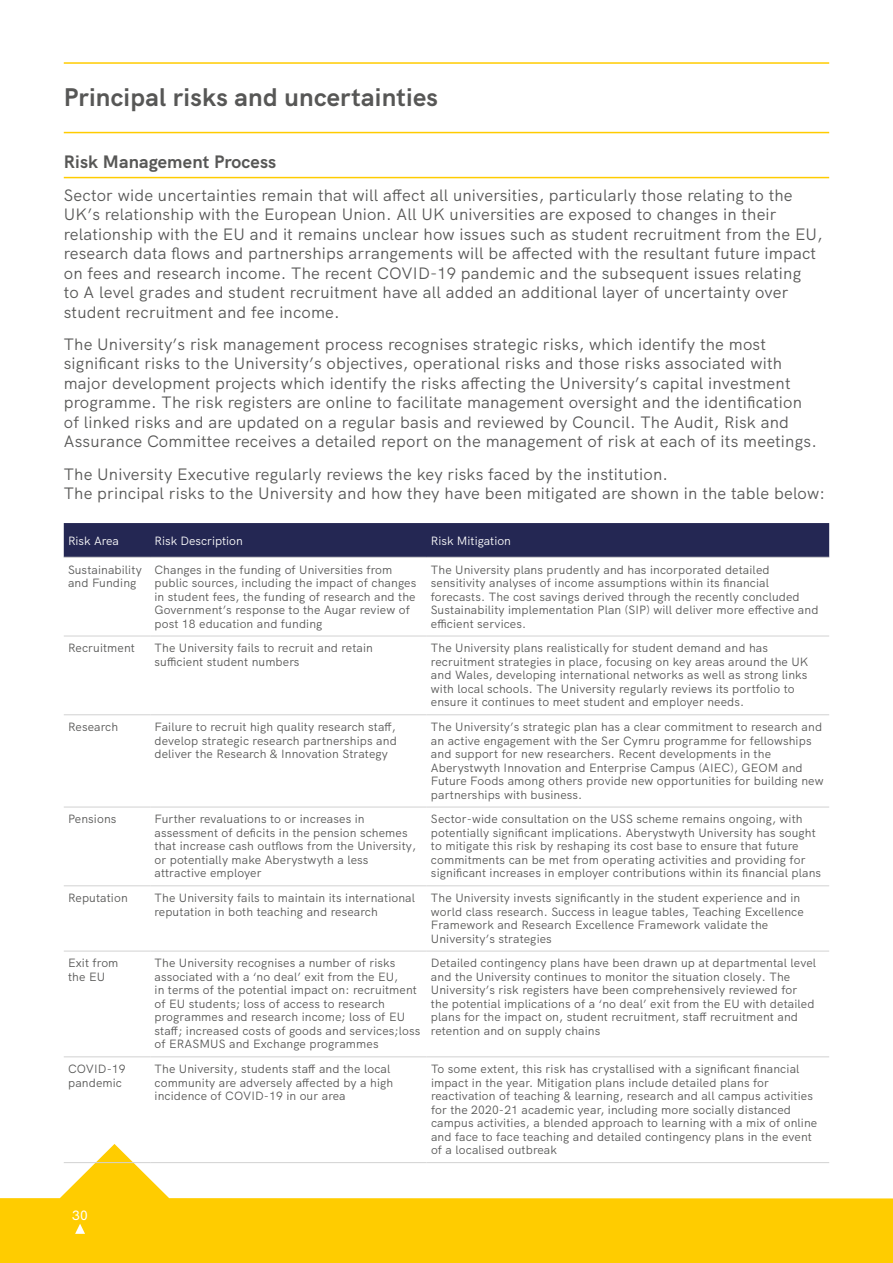
<style>
.page{position:relative;width:893px;height:1263px;background:#fff}
.page>*{position:absolute;margin:0;border:0;box-sizing:border-box;transform-origin:0 0}
.t1{font:700 25.5px "HK Grotesk";letter-spacing:.01em;color:#575756}
.t2{font:700 18px "HK Grotesk";letter-spacing:.01em;color:#575756}
.t3{font:16.5px/19.5px "HK Grotesk";letter-spacing:.01em;color:#575756}
.t4{font:500 13.5px "HK Grotesk";color:#fff}
.t5{font:12px/13.5px "HK Grotesk";letter-spacing:.01em;color:#575756}
.t6{font:12px "HK Grotesk";color:#fff}
</style>
<div class="page">
<svg style="left:0;top:1144px;width:893px;height:119px;fill:#fc0"></svg>
<svg style="left:75px;top:1224px;width:10px;height:10px"></svg>
<hr style="left:64px;top:62px;width:765px;height:2px;background:#fc0">
<hr style="left:64px;top:132px;width:765px;height:1px;background:#fc0">
<hr style="left:64px;top:177px;width:765px;height:1px;background:#fc0">
<div style="left:64px;top:523px;width:765px;height:34px;background:#242753"></div>
<hr style="left:64px;top:557px;width:86px;height:1px;background:#d2d2d2">
<hr style="left:150px;top:557px;width:277px;height:1px;background:#d2d2d2">
<hr style="left:427px;top:557px;width:402px;height:1px;background:#d2d2d2">
<hr style="left:64px;top:636px;width:86px;height:1px;background:#d2d2d2">
<hr style="left:150px;top:636px;width:277px;height:1px;background:#d2d2d2">
<hr style="left:427px;top:636px;width:402px;height:1px;background:#d2d2d2">
<hr style="left:64px;top:714px;width:86px;height:1px;background:#d2d2d2">
<hr style="left:150px;top:714px;width:277px;height:1px;background:#d2d2d2">
<hr style="left:427px;top:714px;width:402px;height:1px;background:#d2d2d2">
<hr style="left:64px;top:807px;width:86px;height:1px;background:#d2d2d2">
<hr style="left:150px;top:807px;width:277px;height:1px;background:#d2d2d2">
<hr style="left:427px;top:807px;width:402px;height:1px;background:#d2d2d2">
<hr style="left:64px;top:885px;width:86px;height:1px;background:#d2d2d2">
<hr style="left:150px;top:885px;width:277px;height:1px;background:#d2d2d2">
<hr style="left:427px;top:885px;width:402px;height:1px;background:#d2d2d2">
<hr style="left:64px;top:951px;width:86px;height:1px;background:#d2d2d2">
<hr style="left:150px;top:951px;width:277px;height:1px;background:#d2d2d2">
<hr style="left:427px;top:951px;width:402px;height:1px;background:#d2d2d2">
<hr style="left:64px;top:1056px;width:86px;height:1px;background:#d2d2d2">
<hr style="left:150px;top:1056px;width:277px;height:1px;background:#d2d2d2">
<hr style="left:427px;top:1056px;width:402px;height:1px;background:#d2d2d2">
<hr style="left:64px;top:1162px;width:86px;height:1px;background:#d2d2d2">
<hr style="left:150px;top:1162px;width:277px;height:1px;background:#d2d2d2">
<hr style="left:427px;top:1162px;width:402px;height:1px;background:#d2d2d2">
<h1 class="t1" style="left:64px;top:78px;width:376px">Principal risks and uncertainties</h1>
<h2 class="t2" style="left:64px;top:148px;width:214px">Risk Management Process</h2>
<p class="t3" style="left:64px;top:184px;width:760px">Sector wide uncertainties remain that will affect all universities, particularly those relating to the UK’s relationship with the European Union. All UK universities are exposed to changes in their relationship with the EU and it remains unclear how issues such as student recruitment from the EU, research data flows and partnerships arrangements will be affected with the resultant future impact on fees and research income. The recent COVID-19 pandemic and the subsequent issues relating<br>to A level grades and student recruitment have all added an additional layer of uncertainty over student recruitment and fee income.</p>
<p class="t3" style="left:64px;top:333px;width:755px">The University’s risk management process recognises strategic risks, which identify the most significant risks to the University’s objectives, operational risks and those risks associated with major development projects which identify the risks affecting the University’s capital investment programme. The risk registers are online to facilitate management oversight and the identification of linked risks and are updated on a regular basis and reviewed by Council. The Audit, Risk and Assurance Committee receives a detailed report on the management of risk at each of its meetings.</p>
<h3 class="t3" style="left:64px;top:463px;width:763px">The University Executive regularly reviews the key risks faced by the institution.<br>The principal risks to the University and how they have been mitigated are shown in the table below:</h3>
<p class="t6" style="left:68px;top:532px;width:52px">Risk Area</p>
<p class="t6" style="left:154px;top:532px;width:90px">Risk Description</p>
<p class="t6" style="left:431px;top:532px;width:82px">Risk Mitigation</p>
<p class="t5" style="left:68px;top:561px;width:75px">Sustainability and Funding</p>
<p class="t5" style="left:155px;top:561px;width:263px">Changes in the funding of Universities from public sources, including the impact of changes in student fees, the funding of research and the Government’s response to the Augar review of post 18 education and funding</p>
<p class="t5" style="left:431px;top:561px;width:389px">The University plans prudently and has incorporated detailed sensitivity analyses of income assumptions within its financial forecasts. The cost savings derived through the recently concluded Sustainability implementation Plan (SIP) will deliver more effective and efficient services.</p>
<p class="t5" style="left:68px;top:640px;width:68px">Recruitment</p>
<p class="t5" style="left:155px;top:640px;width:220px">The University fails to recruit and retain sufficient student numbers</p>
<p class="t5" style="left:431px;top:640px;width:379px">The University plans realistically for student demand and has recruitment strategies in place, focusing on key areas around the UK and Wales, developing international networks as well as strong links with local schools. The University regularly reviews its portfolio to ensure it continues to meet student and employer needs.</p>
<p class="t5" style="left:68px;top:719px;width:52px">Research</p>
<p class="t5" style="left:155px;top:719px;width:244px;text-align:justify">Failure to recruit high quality research staff, develop strategic research partnerships and deliver the Research &amp; Innovation Strategy</p>
<p class="t5" style="left:431px;top:719px;width:394px">The University’s strategic plan has a clear commitment to research and an active engagement with the Ser Cymru programme for fellowships and support for new researchers. Recent developments in the Aberystwyth Innovation and Enterprise Campus (AIEC), GEOM and Future Foods among others provide new opportunities for building new partnerships with business.</p>
<p class="t5" style="left:68px;top:811px;width:50px">Pensions</p>
<p class="t5" style="left:155px;top:811px;width:263px">Further revaluations to or increases in assessment of deficits in the pension schemes that increase cash outflows from the University, or potentially make Aberystwyth a less attractive employer</p>
<p class="t5" style="left:431px;top:811px;width:392px">Sector-wide consultation on the USS scheme remains ongoing, with potentially significant implications. Aberystwyth University has sought to mitigate this risk by reshaping its cost base to ensure that future commitments can be met from operating activities and providing for significant increases in employer contributions within its financial plans</p>
<p class="t5" style="left:68px;top:890px;width:61px">Reputation</p>
<p class="t5" style="left:155px;top:890px;width:262px">The University fails to maintain its international reputation in both teaching and research</p>
<p class="t5" style="left:431px;top:890px;width:374px">The University invests significantly in the student experience and in world class research. Success in league tables, Teaching Excellence Framework and Research Excellence Framework validate the University’s strategies</p>
<p class="t5" style="left:68px;top:955px;width:52px">Exit from the EU</p>
<p class="t5" style="left:155px;top:955px;width:267px">The University recognises a number of risks associated with a ‘no deal’ exit from the EU,<br>in terms of the potential impact on: recruitment of EU students; loss of access to research programmes and research income; loss of EU staff; increased costs of goods and services;loss of ERASMUS and Exchange programmes</p>
<p class="t5" style="left:431px;top:955px;width:387px">Detailed contingency plans have been drawn up at departmental level and the University continues to monitor the situation closely. The University’s risk registers have been comprehensively reviewed for the potential implications of a ‘no deal’ exit from the EU with detailed plans for the impact on, student recruitment, staff recruitment and retention and on supply chains</p>
<p class="t5" style="left:68px;top:1061px;width:59px">COVID-19 pandemic</p>
<p class="t5" style="left:155px;top:1061px;width:240px">The University, students staff and the local community are adversely affected by a high incidence of COVID-19 in our area</p>
<p class="t5" style="left:431px;top:1061px;width:388px">To some extent, this risk has crystallised with a significant financial impact in the year. Mitigation plans include detailed plans for reactivation of teaching &amp; learning, research and all campus activities for the 2020-21 academic year, including more socially distanced campus activities, a blended approach to learning with a mix of online and face to face teaching and detailed contingency plans in the event of a localised outbreak</p>
<p class="t4" style="left:72px;top:1205px;width:17px">30</p>
</div>
